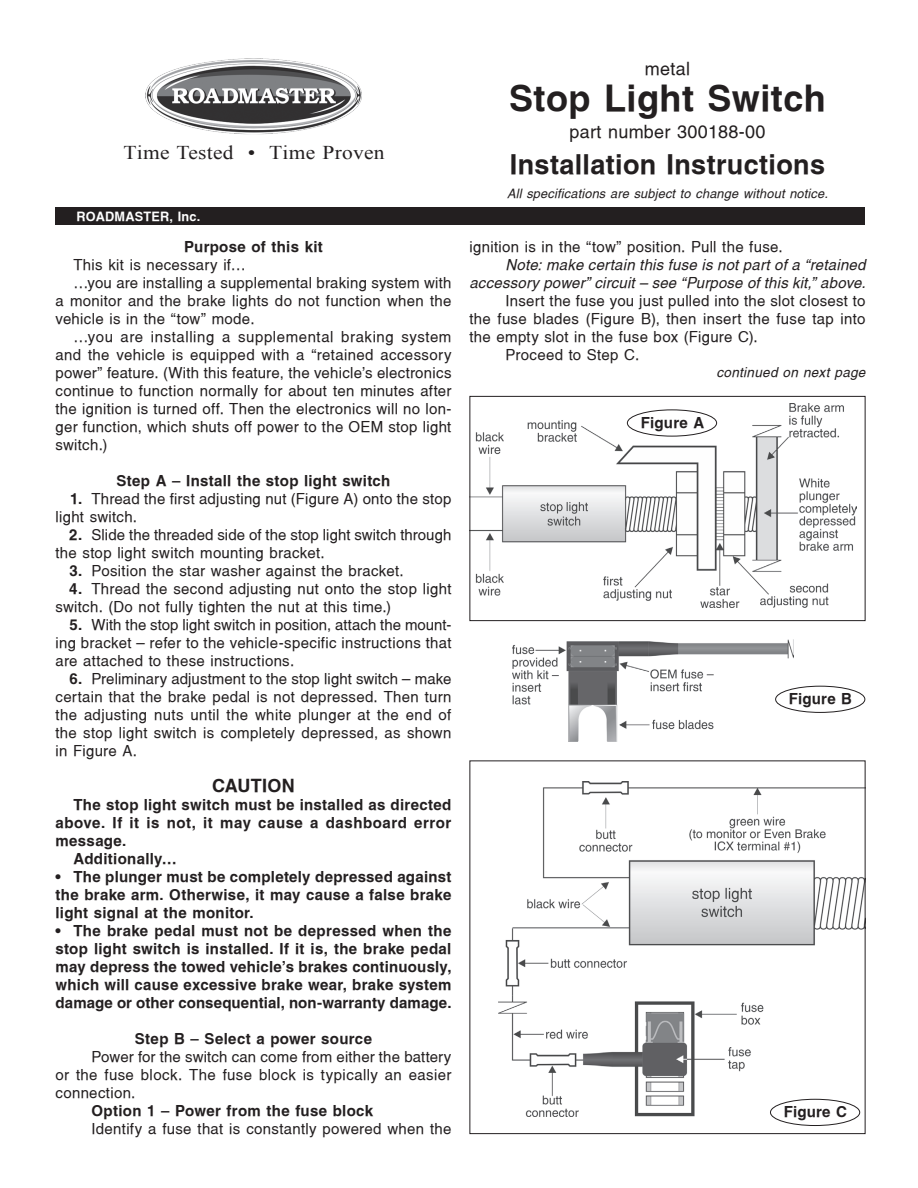
<style>
.page{position:relative;width:918px;height:1188px;background:#fff}
.page>*{position:absolute;margin:0;border:0;box-sizing:border-box;transform-origin:0 0}
.t1{font:700 36px "Switzerland";letter-spacing:.015em;color:#231f20}
.t2{font:700 27px "Switzerland";letter-spacing:.015em;color:#231f20}
.t3{font:19.5px "Times New Roman";letter-spacing:.015em;color:#231f20;scale:1.1 1}
.t4{font:18px "Switzerland";letter-spacing:.015em;color:#231f20}
.t5{font:700 18px "Switzerland";letter-spacing:.015em;color:#231f20}
.t6{font:15px/18px "Switzerland";letter-spacing:.02em;color:#231f20}
.t7{font:700 15px/18px "Switzerland";letter-spacing:.02em;color:#231f20;text-align:justify}
.t8{font:italic 15px "Switzerland";letter-spacing:.01em;color:#231f20}
.t9{font:italic 13.5px "Switzerland";letter-spacing:.025em;color:#231f20}
.t10{font:italic 12.75px "Switzerland";letter-spacing:.015em;color:#231f20}
.t11{font:700 12.75px "Switzerland";letter-spacing:.015em;color:#fff}
.s1{font-weight:700}
</style>
<div class="page">
<img style="left:512px;top:639px;width:282px;height:103px">
<div style="left:56px;top:207px;width:810px;height:18px;background:#231f20"></div>
<img style="left:145px;top:58px;width:216px;height:77px">
<img style="left:472px;top:403px;width:385px;height:204px">
<div style="left:470px;top:396px;width:396px;height:225px;border:1px solid #231f20"></div>
<img style="left:499px;top:781px;width:365px;height:335px">
<div style="left:627px;top:410px;width:90px;height:26px;background:#fff;border-radius:50%"></div>
<div style="left:627px;top:410px;width:90px;height:26px;border:1px solid #231f20;border-radius:50%"></div>
<div style="left:776px;top:686px;width:89px;height:26px;background:#fff;border-radius:50%"></div>
<div style="left:775px;top:686px;width:90px;height:27px;border:1px solid #231f20;border-radius:50%"></div>
<div style="left:770px;top:1099px;width:90px;height:27px;background:#fff;border-radius:50%"></div>
<div style="left:770px;top:1099px;width:90px;height:27px;border:1px solid #231f20;border-radius:50%"></div>
<p class="t3" style="left:124px;top:140px;width:239px">Time Tested • Time Proven</p>
<p class="t11" style="left:76px;top:209px;width:126px">ROADMASTER, Inc.</p>
<p class="t7" style="left:184px;top:238px;width:140px">Purpose of this kit</p>
<p class="t6" style="left:73px;top:256px;width:174px">This kit is necessary if…</p>
<p class="t6" style="left:73px;top:274px;width:379px">…you are installing a supplemental braking system with</p>
<p class="t6" style="left:55px;top:292px;width:397px">a monitor and the brake lights do not function when the</p>
<p class="t6" style="left:55px;top:310px;width:201px">vehicle is in the “tow” mode.</p>
<p class="t6" style="left:73px;top:328px;width:379px">…you are installing a supplemental braking system</p>
<p class="t6" style="left:55px;top:346px;width:398px">and the vehicle is equipped with a “retained accessory</p>
<p class="t6" style="left:55px;top:364px;width:398px">power” feature. (With this feature, the vehicle’s electronics</p>
<p class="t6" style="left:55px;top:382px;width:398px">continue to function normally for about ten minutes after</p>
<p class="t6" style="left:55px;top:400px;width:398px">the ignition is turned off. Then the electronics will no lon-</p>
<p class="t6" style="left:55px;top:418px;width:397px">ger function, which shuts off power to the OEM stop light</p>
<p class="t6" style="left:55px;top:436px;width:53px">switch.)</p>
<p class="t7" style="left:117px;top:472px;width:275px">Step A — Install the stop light switch</p>
<p class="t6" style="left:55px;top:490px;width:397px;text-indent:15px"><span class="s1">1.</span> Thread the first adjusting nut (Figure A) onto the stop light switch.</p>
<p class="t6" style="left:55px;top:526px;width:397px;text-indent:14px"><span class="s1">2.</span> Slide the threaded side of the stop light switch through the stop light switch mounting bracket.</p>
<p class="t6" style="left:69px;top:562px;width:336px"><span class="s1">3.</span> Position the star washer against the bracket.</p>
<p class="t6" style="left:55px;top:580px;width:398px;text-indent:14px"><span class="s1">4.</span> Thread the second adjusting nut onto the stop light switch. (Do not fully tighten the nut at this time.)</p>
<p class="t6" style="left:55px;top:616px;width:398px;text-align:justify;text-indent:14px"><span class="s1">5.</span> With the stop light switch in position, attach the mount&shy;ing bracket — refer to the vehicle-specific instructions that are attached to these instructions.</p>
<p class="t6" style="left:55px;top:670px;width:397px;text-align:justify;text-indent:14px"><span class="s1">6.</span> Preliminary adjustment to the stop light switch — make certain that the brake pedal is not depressed. Then turn the adjusting nuts until the white plunger at the end of the stop light switch is completely depressed, as shown in Figure A.</p>
<p class="t5" style="left:212px;top:775px;width:84px">CAUTION</p>
<p class="t7" style="left:74px;top:796px;width:379px">The stop light switch must be installed as directed</p>
<p class="t7" style="left:56px;top:814px;width:397px">above. If it is not, it may cause a dashboard error</p>
<p class="t7" style="left:56px;top:832px;width:72px">message.</p>
<p class="t7" style="left:74px;top:850px;width:105px">Additionally…</p>
<p class="t7" style="left:56px;top:868px;width:398px">• The plunger must be completely depressed against the brake arm. Otherwise, it may cause a false brake light signal at the monitor.</p>
<p class="t7" style="left:56px;top:922px;width:398px">• The brake pedal must not be depressed when the stop light switch is installed. If it is, the brake pedal may depress the towed vehicle’s brakes continuously, which will cause excessive brake wear, brake system damage or other consequential, non-warranty damage.</p>
<p class="t7" style="left:135px;top:1030px;width:239px">Step B — Select a power source</p>
<p class="t6" style="left:92px;top:1048px;width:361px">Power for the switch can come from either the battery</p>
<p class="t6" style="left:56px;top:1066px;width:398px">or the fuse block. The fuse block is typically an easier</p>
<p class="t6" style="left:56px;top:1084px;width:81px">connection.</p>
<p class="t7" style="left:92px;top:1102px;width:283px">Option 1 — Power from the fuse block</p>
<p class="t6" style="left:92px;top:1120px;width:361px">Identify a fuse that is constantly powered when the</p>
<p class="t4" style="left:645px;top:58px;width:47px">metal</p>
<p class="t1" style="left:509px;top:76px;width:318px">Stop Light Switch</p>
<p class="t4" style="left:570px;top:121px;width:197px">part number 300188-00</p>
<p class="t2" style="left:510px;top:148px;width:317px">Installation Instructions</p>
<p class="t10" style="left:507px;top:186px;width:322px">All specifications are subject to change without notice.</p>
<p class="t6" style="left:470px;top:238px;width:315px">ignition is in the “tow” position. Pull the fuse.</p>
<p class="t8" style="left:506px;top:256px;width:362px">Note: make certain this fuse is not part of a “retained</p>
<p class="t8" style="left:470px;top:274px;width:398px">accessory power” circuit — see “Purpose of this kit,” above.</p>
<p class="t6" style="left:506px;top:292px;width:362px">Insert the fuse you just pulled into the slot closest to</p>
<p class="t6" style="left:470px;top:310px;width:397px">the fuse blades (Figure B), then insert the fuse tap into</p>
<p class="t6" style="left:470px;top:328px;width:290px">the empty slot in the fuse box (Figure C).</p>
<p class="t6" style="left:506px;top:346px;width:135px">Proceed to Step C.</p>
<p class="t9" style="left:716px;top:364px;width:151px">continued on next page</p>
<p class="t7" style="left:641px;top:414px;width:65px">Figure A</p>
<p class="t7" style="left:789px;top:690px;width:65px">Figure B</p>
<p class="t7" style="left:784px;top:1103px;width:65px">Figure C</p>
</div>
